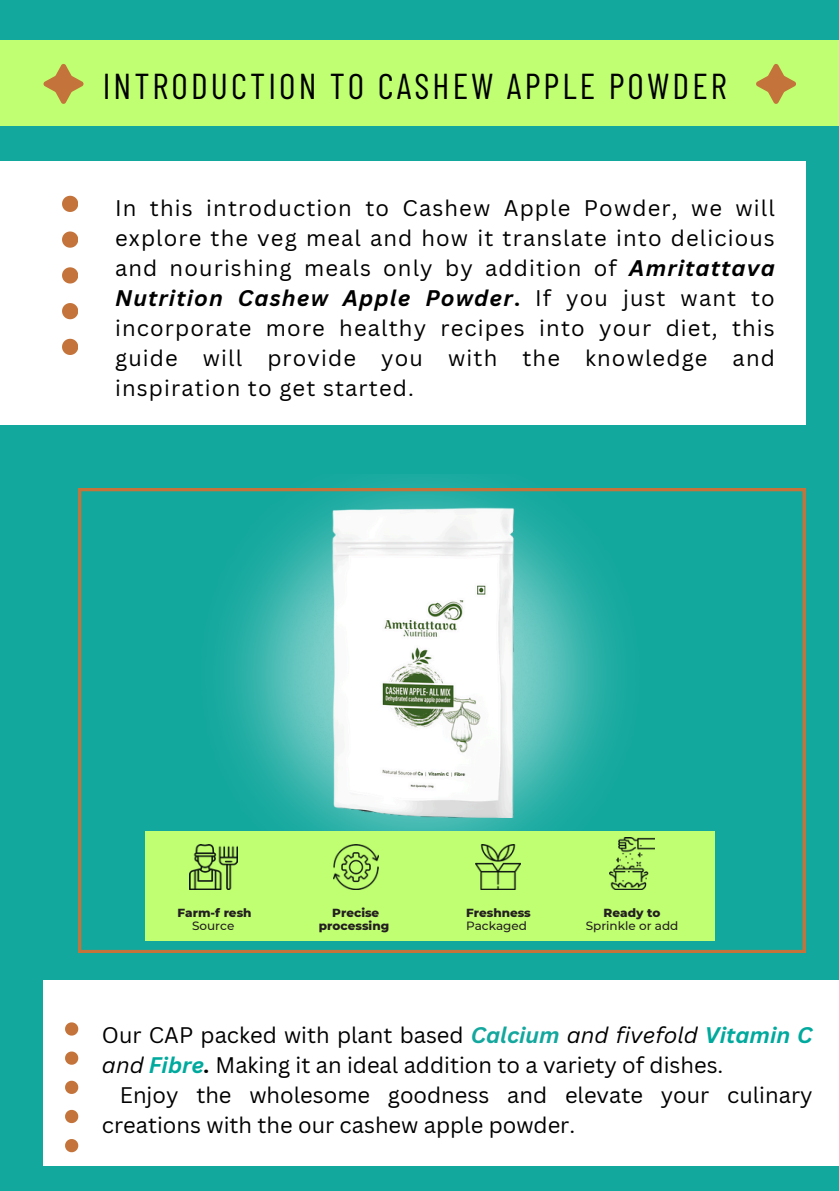
<style>
.page{position:relative;width:839px;height:1191px;background:#fff}
.page>*{position:absolute;margin:0;border:0;box-sizing:border-box;transform-origin:0 0}
.t1{font:36px "Barlow Condensed";letter-spacing:.085em;color:#000}
.t2{font:22px/30px "Canva Sans";color:#000;text-align:justify}
.t3{font:800 12px/12.6px "Montserrat";color:#231f20;text-align:center}
.t4{font:500 12px/12.6px "Montserrat";color:#231f20;text-align:center}
.s1{font-weight:700;font-style:italic}
.s2{font-weight:700}
.s3{font-weight:500}
.s4{font-weight:800}
.s5{font-weight:700;font-style:italic;color:#13a79e}
.s6{font-style:italic}
.s7{font-weight:700;font-style:italic;color:#00a99d}
</style>
<div class="page">
<div style="left:0;top:0;width:838px;height:1191px;background:#13a89e"></div>
<div style="left:0;top:41px;width:838px;height:85px;background:#c1ff72"></div>
<svg style="left:43px;top:64px;width:41px;height:40px"></svg>
<div style="left:0;top:161px;width:805px;height:264px;background:#fff"></div>
<svg style="left:62px;top:196px;width:16px;height:16px"></svg>
<svg style="left:62px;top:231px;width:16px;height:17px"></svg>
<svg style="left:62px;top:267px;width:16px;height:17px"></svg>
<svg style="left:62px;top:303px;width:16px;height:16px"></svg>
<svg style="left:62px;top:339px;width:16px;height:16px"></svg>
<svg style="left:756px;top:64px;width:40px;height:40px"></svg>
<div style="left:43px;top:980px;width:795px;height:185px;background:#fff"></div>
<svg style="left:65px;top:1022px;width:13px;height:14px"></svg>
<svg style="left:65px;top:1052px;width:13px;height:13px"></svg>
<svg style="left:65px;top:1081px;width:13px;height:13px"></svg>
<svg style="left:65px;top:1110px;width:13px;height:13px"></svg>
<svg style="left:65px;top:1139px;width:13px;height:13px"></svg>
<svg style="left:78px;top:488px;width:727px;height:465px"></svg>
<h1 class="t1" style="left:103px;top:63px;width:625px">INTRODUCTION TO CASHEW APPLE POWDER</h1>
<p class="t2" style="left:115px;top:192px;width:661px">In this introduction to Cashew Apple Powder, we will explore the veg meal and how it translate into delicious and nourishing meals only by addition of <span class="s1">Amritattava Nutrition Cashew Apple Powder</span><span class="s2">.</span> If you just want to incorporate more healthy recipes into your diet, this guide will provide you with the knowledge and inspiration to get started.</p>
<p class="t3" style="left:177px;top:907px;width:75px">Farm-f resh<br><span class="s3">Source</span></p>
<p class="t3" style="left:319px;top:907px;width:72px">Precise processing</p>
<p class="t3" style="left:466px;top:907px;width:66px;text-align:left">Freshness<br><span class="s3">Packaged</span></p>
<p class="t4" style="left:585px;top:907px;width:94px"><span class="s4">Ready to<br></span>Sprinkle or add</p>
<p class="t2" style="left:102px;top:1019px;width:712px">Our CAP packed with plant based <span class="s5">Calcium</span> <span class="s6">and fivefold</span> <span class="s7">Vitamin C</span></p>
<p class="t2" style="left:102px;top:1049px;width:623px"><span class="s6">and</span> <span class="s7">Fibre</span><span class="s1">.</span> Making it an ideal addition to a variety of dishes.</p>
<p class="t2" style="left:120px;top:1079px;width:694px">Enjoy the wholesome goodness and elevate your culinary</p>
<p class="t2" style="left:102px;top:1109px;width:475px">creations with the our cashew apple powder.</p>
</div>
